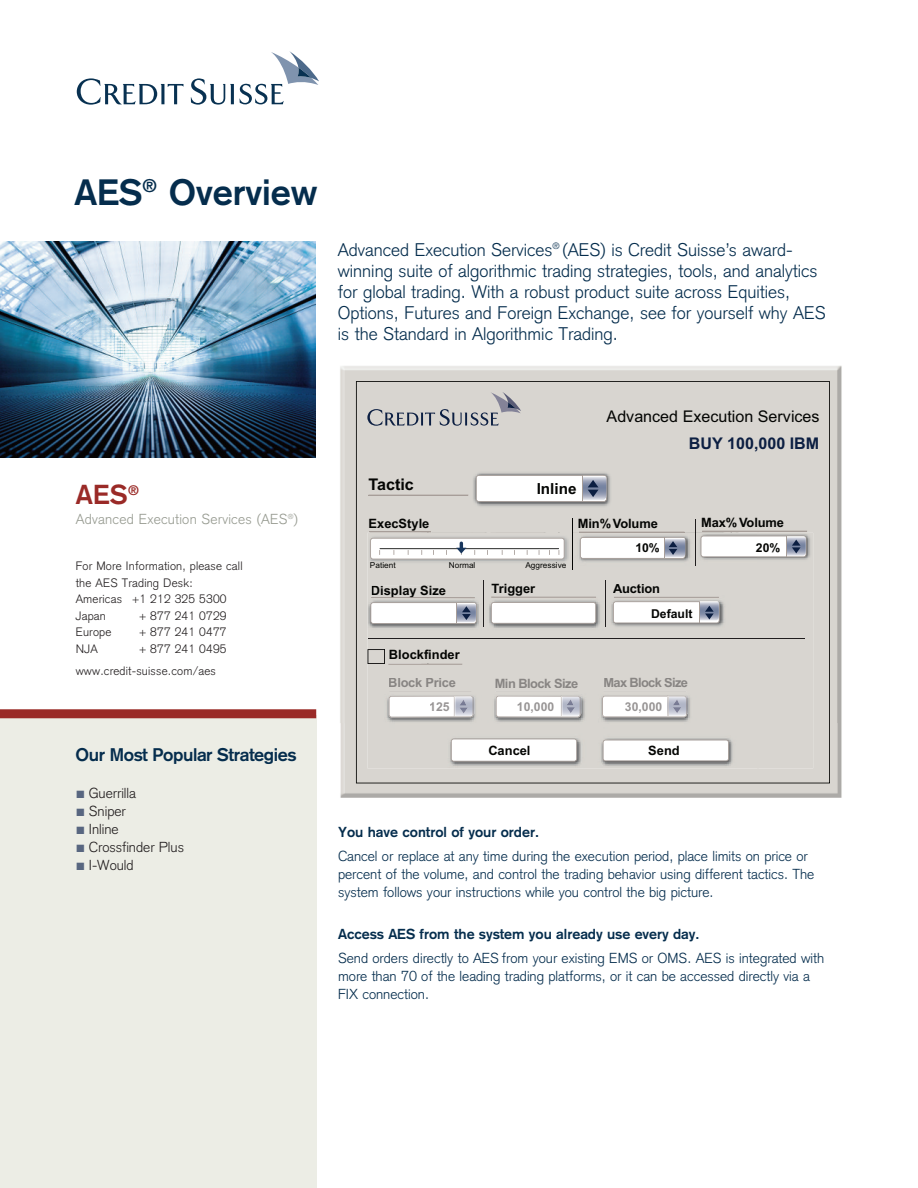
<style>
.page{position:relative;width:918px;height:1188px;background:#fff}
.page>*{position:absolute;margin:0;border:0;box-sizing:border-box;transform-origin:0 0}
.t1{font:700 36px "Credit Suisse Type";color:#052d4d}
.t2{font:700 27px "Credit Suisse Type";color:#9a2a27}
.t3{font:300 18px/21px "Credit Suisse Type";color:#052d4d}
.t4{font:700 18px "Credit Suisse Type";letter-spacing:-.02em;color:#052d4d}
.t5{font:16.05px "Arial";color:#040503}
.t6{font:700 16.05px "Arial";color:#0c1f42}
.t7{font:700 16.05px "Arial";color:#040503}
.t8{font:700 15.3px "Arial";color:#040503}
.t9{font:300 14.25px/18px "Credit Suisse Type";color:#052d4d}
.t10{font:700 14.25px "Credit Suisse Type";color:#052d4d}
.t11{font:300 14.25px "Credit Suisse Type";color:#231f20}
.t12{font:300 14.25px "Credit Suisse Type";letter-spacing:.015em;color:#979b91}
.t13{font:700 12.9px "Arial";color:#040503}
.t14{font:700 12.9px "Arial";letter-spacing:-.04em;color:#888583}
.t15{font:700 12.9px "Arial";letter-spacing:-.02em;color:#888583}
.t16{font:700 12.15px "Arial";color:#989595}
.t17{font:700 12.15px "Arial";color:#040503}
.t18{font:300 12px/16.5px "Credit Suisse Type";letter-spacing:.015em;color:#231f20}
.t19{font:8.1px "Arial";color:#040503}
.t20{font:700 8.1px "Arial";color:#040503}
.s1{color:#586680}
</style>
<div class="page">
<div style="left:0;top:716px;width:316px;height:472px;background:#ecede5"></div>
<svg style="left:77px;top:78px;width:107px;height:27px"></svg>
<svg style="left:240px;top:51px;width:78px;height:53px"></svg>
<svg style="left:191px;top:78px;width:43px;height:27px"></svg>
<img style="left:0;top:242px;width:316px;height:215px">
<div style="left:0;top:709px;width:316px;height:9px;background:#9a2a27"></div>
<img style="left:340px;top:365px;width:502px;height:433px">
<svg style="left:356px;top:381px;width:474px;height:402px;background:#d4d2ce"></svg>
<svg style="left:701px;top:518px;width:105px;height:39px"></svg>
<svg style="left:613px;top:601px;width:107px;height:31px"></svg>
<img style="left:581px;top:696px;width:1px;height:20px">
<svg style="left:496px;top:696px;width:85px;height:21px"></svg>
<svg style="left:602px;top:696px;width:86px;height:21px"></svg>
<svg style="left:389px;top:696px;width:86px;height:22px"></svg>
<div style="left:518px;top:703px;width:36px;height:10px;background:#fff"></div>
<div style="left:430px;top:703px;width:19px;height:9px;background:#fff"></div>
<div style="left:625px;top:703px;width:37px;height:10px;background:#fff"></div>
<h1 class="t1" style="left:74px;top:171px;width:245px">AES<sup>®</sup> Overview</h1>
<p class="t3" style="left:338px;top:239px;width:489px">Advanced Execution Services<sup>®</sup> (AES) is Credit Suisse’s award&shy;winning suite of algorithmic trading strategies, tools, and analytics for global trading. With a robust product suite across Equities, Options, Futures and Foreign Exchange, see for yourself why AES is the Standard in Algorithmic Trading.</p>
<p class="t5" style="left:607px;top:407px;width:215px">Advanced Execution Services</p>
<p class="t6" style="left:689px;top:434px;width:132px">BUY 100,000 IBM</p>
<h2 class="t2" style="left:76px;top:479px;width:65px">AES<sup>®</sup></h2>
<p class="t12" style="left:76px;top:510px;width:224px">Advanced Execution Services (AES<sup>®</sup>)</p>
<p class="t18" style="left:76px;top:558px;width:168px">For More Information, please call the AES Trading Desk:<br>Americas +1 212 325 5300<br>Japan</p>
<p class="t18" style="left:139px;top:607px;width:89px">+ 877 241 0729</p>
<p class="t7" style="left:369px;top:476px;width:47px">Tactic</p>
<p class="t8" style="left:537px;top:480px;width:41px">Inline</p>
<p class="t13" style="left:369px;top:516px;width:62px">ExecStyle</p>
<p class="t19" style="left:370px;top:561px;width:27px">Patient</p>
<p class="t19" style="left:449px;top:561px;width:28px">Normal</p>
<p class="t19" style="left:525px;top:561px;width:43px">Aggressive</p>
<p class="t13" style="left:578px;top:516px;width:81px">Min%Volume</p>
<p class="t20" style="left:609px;top:521px;width:18px">10%</p>
<p class="t13" style="left:701px;top:515px;width:84px">Max%Volume</p>
<p class="t17" style="left:635px;top:541px;width:26px">10%</p>
<p class="t17" style="left:756px;top:541px;width:26px">20%</p>
<p class="t13" style="left:492px;top:581px;width:45px">Trigger</p>
<p class="t13" style="left:371px;top:583px;width:77px">Display Size</p>
<p class="t13" style="left:613px;top:582px;width:49px">Auction</p>
<p class="t19" style="left:436px;top:586px;width:7px">X</p>
<p class="t17" style="left:651px;top:607px;width:43px">Default</p>
<p class="t18" style="left:76px;top:624px;width:37px">Europe</p>
<p class="t18" style="left:139px;top:624px;width:89px">+ 877 241 0477</p>
<p class="t18" style="left:76px;top:640px;width:23px">NJA</p>
<p class="t18" style="left:76px;top:637px;width:152px;line-height:22.5px;text-indent:63px">+ 877 241 0495 www.credit-suisse.com/aes</p>
<p class="t13" style="left:389px;top:648px;width:72px">Blockfinder</p>
<p class="t15" style="left:388px;top:676px;width:69px">Block Price</p>
<p class="t14" style="left:495px;top:676px;width:85px">Min Block Size</p>
<p class="t14" style="left:603px;top:676px;width:86px">Max Block Size</p>
<p class="t16" style="left:429px;top:700px;width:22px">125</p>
<p class="t16" style="left:517px;top:700px;width:39px">10,000</p>
<p class="t16" style="left:625px;top:700px;width:39px">30,000</p>
<p class="t4" style="left:76px;top:744px;width:222px">Our Most Popular Strategies</p>
<p class="t11" style="left:77px;top:784px;width:61px"><span class="s1">■</span> Guerrilla</p>
<p class="t11" style="left:77px;top:802px;width:51px"><span class="s1">■</span> Sniper</p>
<p class="t11" style="left:77px;top:820px;width:44px"><span class="s1">■</span> Inline</p>
<p class="t11" style="left:77px;top:838px;width:109px"><span class="s1">■</span> Crossfinder Plus</p>
<p class="t11" style="left:77px;top:856px;width:59px"><span class="s1">■</span> I-Would</p>
<p class="t13" style="left:488px;top:743px;width:44px">Cancel</p>
<p class="t13" style="left:648px;top:743px;width:33px">Send</p>
<p class="t10" style="left:338px;top:824px;width:202px">You have control of your order.</p>
<p class="t9" style="left:338px;top:847px;width:478px">Cancel or replace at any time during the execution period, place limits on price or percent of the volume, and control the trading behavior using different tactics. The system follows your instructions while you control the big picture.</p>
<p class="t10" style="left:338px;top:926px;width:363px">Access AES from the system you already use every day.</p>
<p class="t9" style="left:338px;top:949px;width:488px">Send orders directly to AES from your existing EMS or OMS. AES is integrated with more than 70 of the leading trading platforms, or it can be accessed directly via a<br>FIX connection.</p>
</div>
